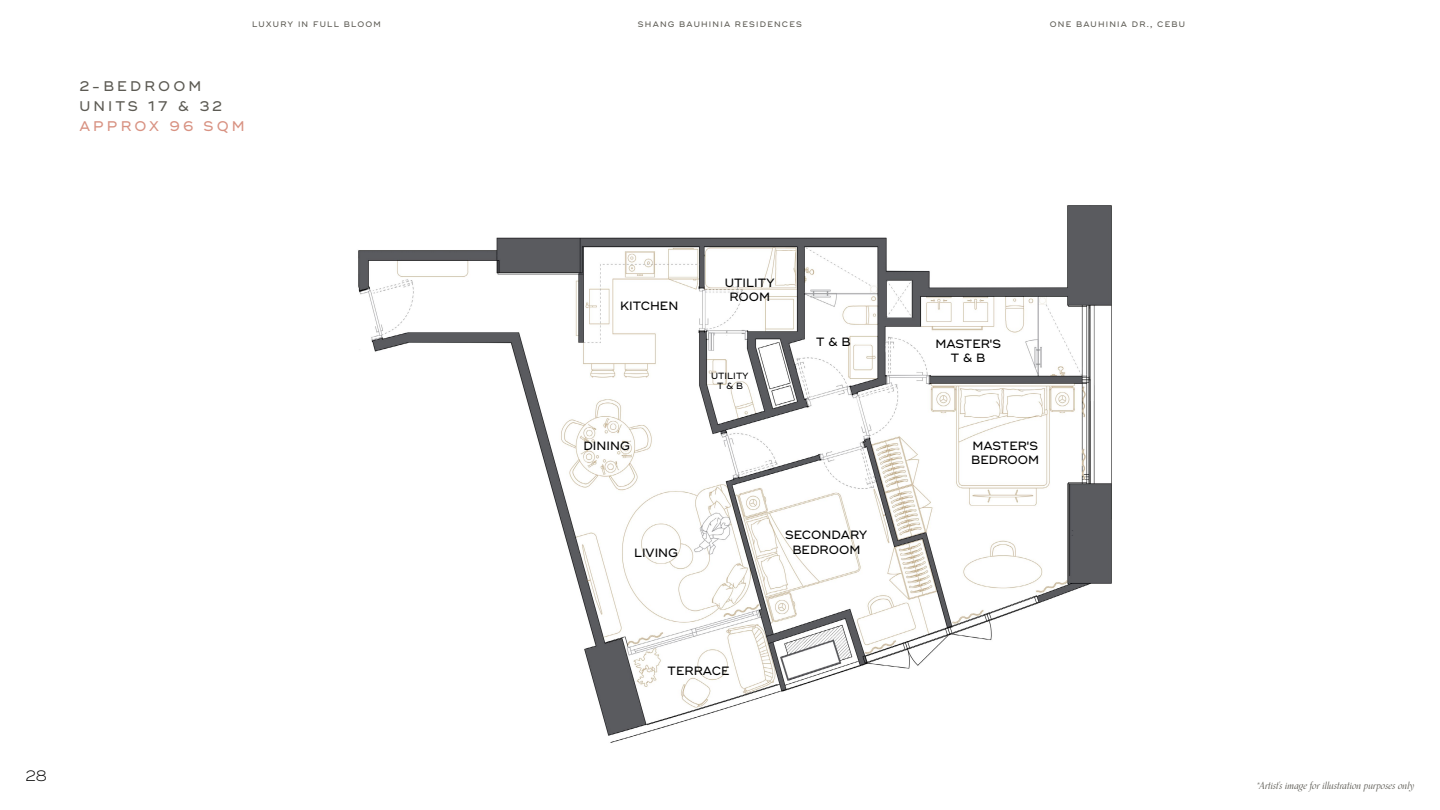
<style>
.page{position:relative;width:1440px;height:810px;background:#fff}
.page>*{position:absolute;margin:0;border:0;box-sizing:border-box;transform-origin:0 0}
.t1{font:300 15px "Ridley Grotesk";color:#000}
.t2{font:500 14px/20px "Ridley Grotesk";letter-spacing:.22em;color:#5c5a53}
.t3{font:500 14px "Ridley Grotesk";letter-spacing:.22em;color:#d89282}
.t4{font:500 12px/14.4px "Ridley Grotesk";color:#000;text-align:center}
.t5{font:italic 10px "Orpheus Pro";color:#5c5a53}
.t6{font:500 9px/10.8px "Ridley Grotesk";color:#000;text-align:center}
.t7{font:500 8px "Ridley Grotesk";letter-spacing:.15em;color:#5c5a53}
</style>
<div class="page">
<img style="left:358px;top:205px;width:754px;height:538px">
<p class="t7" style="left:252px;top:19px;width:130px">LUXURY IN FULL BLOOM</p>
<p class="t7" style="left:638px;top:19px;width:166px">SHANG BAUHINIA RESIDENCES</p>
<p class="t7" style="left:1050px;top:19px;width:137px">ONE BAUHINIA DR., CEBU</p>
<p class="t2" style="left:79px;top:76px;width:144px">2-BEDROOM<br>UNITS 17 &amp; 32</p>
<p class="t3" style="left:79px;top:117px;width:167px">APPROX 96 SQM</p>
<p class="t1" style="left:25px;top:767px;width:23px">28</p>
<p class="t4" style="left:620px;top:299px;width:60px">KITCHEN</p>
<p class="t4" style="left:583px;top:439px;width:48px">DINING</p>
<p class="t4" style="left:634px;top:546px;width:46px">LIVING</p>
<p class="t4" style="left:725px;top:275px;width:52px">UTILITY<br>ROOM</p>
<p class="t6" style="left:711px;top:370px;width:39px">UTILITY<br>T &amp; B</p>
<p class="t4" style="left:816px;top:335px;width:36px">T &amp; B</p>
<p class="t4" style="left:785px;top:528px;width:84px">SECONDARY<br>BEDROOM</p>
<p class="t4" style="left:668px;top:664px;width:63px">TERRACE</p>
<p class="t4" style="left:935px;top:336px;width:67px">MASTER'S<br>T &amp; B</p>
<p class="t4" style="left:971px;top:439px;width:70px;text-align:left">MASTER'S<br>BEDROOM</p>
<p class="t5" style="left:1256px;top:777px;width:159px">*Artist's image for illustration purposes only</p>
</div>
